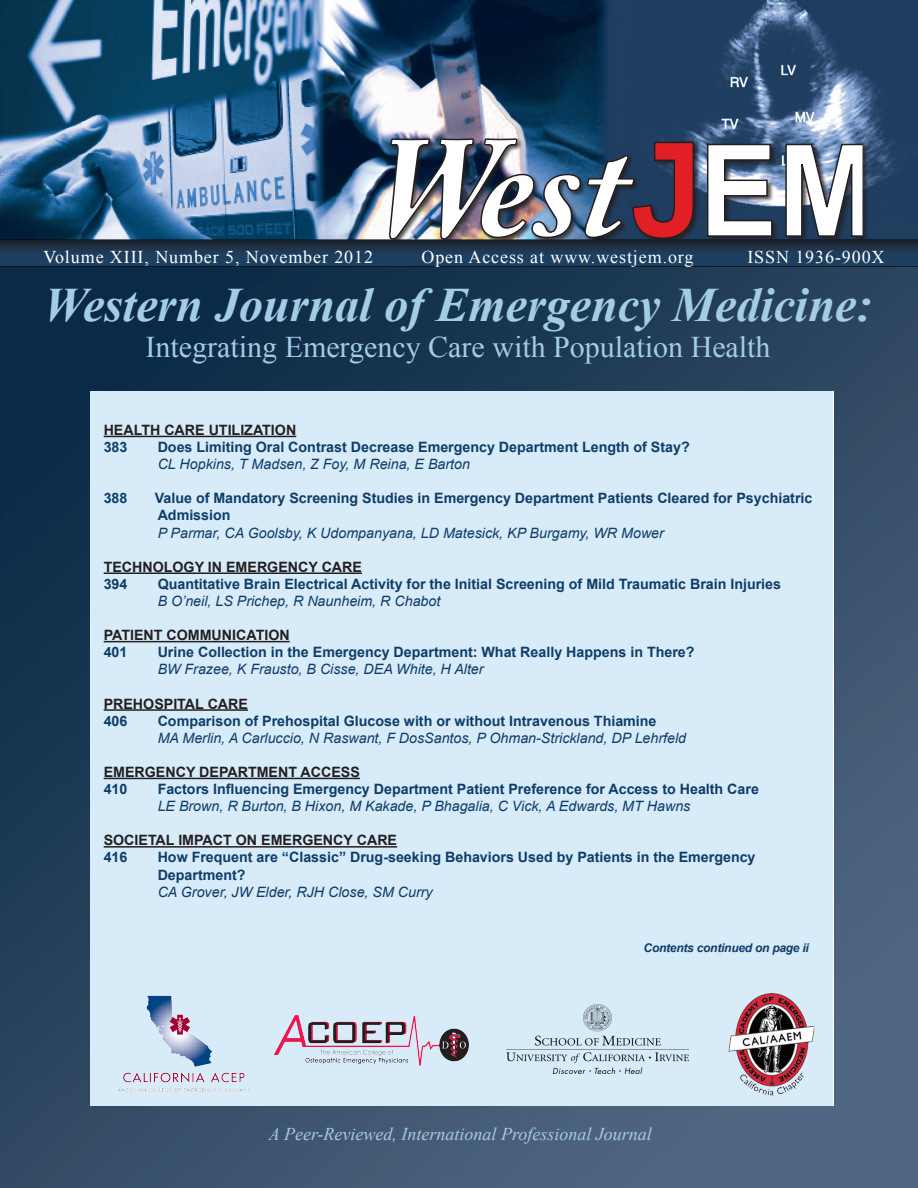
<style>
.page{position:relative;width:918px;height:1188px;background:#fff}
.page>*{position:absolute;margin:0;border:0;box-sizing:border-box;transform-origin:0 0}
.t1{font:italic 700 144px "Adobe Caslon Pro";color:#fff}
.Body_Text{font:italic 700 48px "Times New Roman";color:#a3cce5}
.Body_Text-2{font:30px "Times New Roman";color:#a3cce5}
.t2{font:18px "Times New Roman";letter-spacing:.05em;color:#fff}
.t3{font:italic 18px "Times New Roman";color:#a3cce5}
.t4{font:700 14.25px/17.1px "Arial";color:#0f3d69}
.t5{font:italic 14.25px "Arial";color:#0f3d69}
.t6{font:700 14.25px/17.1px "Arial";color:#0e3d69}
.t7{font:700 14.25px "Arial";color:#231f20}
.t8{font:italic 14.25px "Arial";color:#0e3d69}
.t9{font:italic 700 12px "Arial";letter-spacing:-.02em;color:#0f3d69}
.s1{font-weight:400;font-style:italic}
</style>
<div class="page">
<img style="left:0;top:0;width:918px;height:1188px">
<div style="left:388px;top:138px;width:481px;height:108px;background:#231f20;opacity:.75"></div>
<svg style="left:706px;top:143px;width:67px;height:95px"></svg>
<svg style="left:785px;top:143px;width:77px;height:95px"></svg>
<img style="left:388px;top:138px;width:307px;height:102px">
<div style="left:90px;top:392px;width:743px;height:713px;background:#d7ebf8"></div>
<img style="left:105px;top:990px;width:156px;height:116px">
<img style="left:723px;top:980px;width:99px;height:121px">
<img style="left:270px;top:1013px;width:202px;height:56px">
<hr style="left:104px;top:436px;width:192px;height:1px;background:#231f20">
<hr style="left:104px;top:572px;width:258px;height:2px;background:#231f20">
<hr style="left:104px;top:641px;width:186px;height:1px;background:#231f20">
<hr style="left:104px;top:709px;width:144px;height:2px;background:#231f20">
<hr style="left:104px;top:778px;width:256px;height:1px;background:#231f20">
<hr style="left:104px;top:846px;width:293px;height:2px;background:#231f20">
<img style="left:507px;top:1004px;width:182px;height:70px">
<p class="t2" style="left:44px;top:245px;width:331px">Volume XIII, Number 5, November 2012</p>
<p class="t1" style="left:373px;top:102px;width:255px">West</p>
<p class="t2" style="left:422px;top:245px;width:274px">Open Access at www.westjem.org</p>
<p class="t2" style="left:747px;top:245px;width:139px">ISSN 1936-900X</p>
<p class="Body_Text" style="left:44px;top:271px;width:830px">Western Journal of Emergency Medicine:</p>
<p class="Body_Text-2" style="left:146px;top:326px;width:627px">Integrating Emergency Care with Population Health</p>
<p class="t7" style="left:104px;top:420px;width:194px">HEALTH CARE UTILIZATION</p>
<p class="t4" style="left:104px;top:439px;width:25px">383</p>
<p class="t4" style="left:158px;top:439px;width:534px">Does Limiting Oral Contrast Decrease Emergency Department Length of Stay?</p>
<p class="t5" style="left:158px;top:455px;width:314px">CL Hopkins, T Madsen, Z Foy, M Reina, E Barton</p>
<p class="t4" style="left:104px;top:490px;width:25px">388</p>
<p class="t4" style="left:155px;top:490px;width:659px">Value of Mandatory Screening Studies in Emergency Department Patients Cleared for Psychiatric<br>Admission</p>
<p class="t5" style="left:158px;top:523px;width:508px">P Parmar, CA Goolsby, K Udompanyana, LD Matesick, KP Burgamy, WR Mower</p>
<p class="t7" style="left:104px;top:557px;width:260px">TECHNOLOGY IN EMERGENCY CARE</p>
<p class="t4" style="left:104px;top:576px;width:25px">394</p>
<p class="t4" style="left:158px;top:576px;width:625px">Quantitative Brain Electrical Activity for the Initial Screening of Mild Traumatic Brain Injuries<br><span class="s1">B O’neil, LS Prichep, R Naunheim, R Chabot</span></p>
<p class="t7" style="left:104px;top:626px;width:188px">PATIENT COMMUNICATION</p>
<p class="t4" style="left:104px;top:644px;width:25px">401</p>
<p class="t4" style="left:158px;top:644px;width:538px">Urine Collection in the Emergency Department: What Really Happens in There?</p>
<p class="t5" style="left:158px;top:660px;width:327px">BW Frazee, K Frausto, B Cisse, DEA White, H Alter</p>
<p class="t7" style="left:104px;top:694px;width:146px">PREHOSPITAL CARE</p>
<p class="t4" style="left:104px;top:713px;width:25px">406</p>
<p class="t4" style="left:158px;top:713px;width:500px">Comparison of Prehospital Glucose with or without Intravenous Thiamine</p>
<p class="t5" style="left:158px;top:729px;width:530px">MA Merlin, A Carluccio, N Raswant, F DosSantos, P Ohman-Strickland, DP Lehrfeld</p>
<p class="t7" style="left:104px;top:762px;width:258px">EMERGENCY DEPARTMENT ACCESS</p>
<p class="t6" style="left:104px;top:781px;width:25px">410</p>
<p class="t6" style="left:158px;top:781px;width:603px">Factors Influencing Emergency Department Patient Preference for Access to Health Care</p>
<p class="t8" style="left:158px;top:797px;width:534px">LE Brown, R Burton, B Hixon, M Kakade, P Bhagalia, C Vick, A Edwards, MT Hawns</p>
<p class="t7" style="left:104px;top:831px;width:295px">SOCIETAL IMPACT ON EMERGENCY CARE</p>
<p class="t6" style="left:104px;top:849px;width:25px">416</p>
<p class="t6" style="left:158px;top:849px;width:599px">How Frequent are “Classic” Drug-seeking Behaviors Used by Patients in the Emergency<br>Department?</p>
<p class="t8" style="left:158px;top:882px;width:277px">CA Grover, JW Elder, RJH Close, SM Curry</p>
<p class="t9" style="left:644px;top:940px;width:167px">Contents continued on page ii</p>
<p class="t3" style="left:269px;top:1122px;width:385px">A Peer-Reviewed, International Professional Journal</p>
</div>
